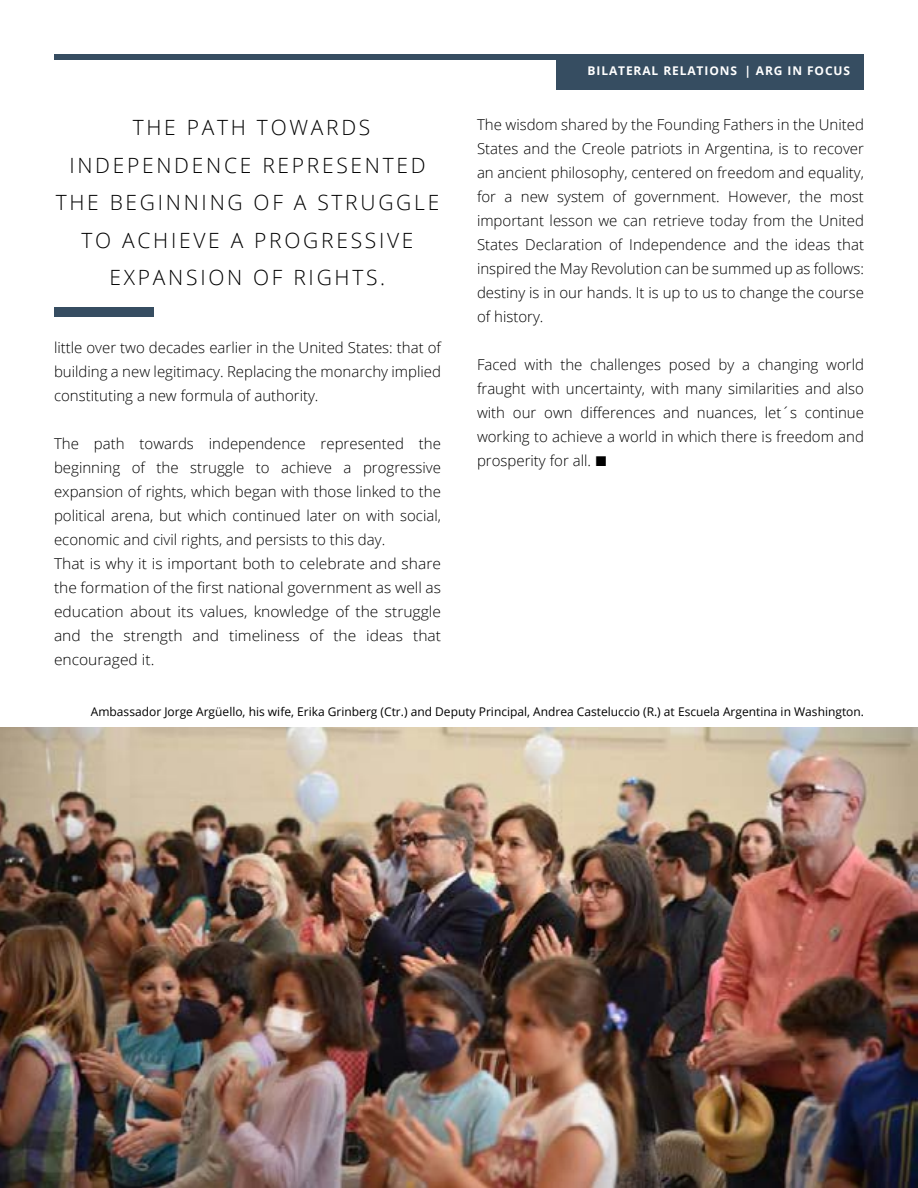
<style>
.page{position:relative;width:918px;height:1188px;background:#fff}
.page>*{position:absolute;margin:0;border:0;box-sizing:border-box;transform-origin:0 0}
.t1{font:300 21px/37.5px "Open Sans";letter-spacing:.13em;color:#000;text-align:center}
.t2{font:300 15px/24px "Open Sans";color:#000;text-align:justify}
.t3{font:12px "Open Sans";color:#000}
.t4{font:700 12px "Open Sans";letter-spacing:.075em;color:#fff}
.s1{font-family:"Arial";font-weight:700;font-size:21px}
</style>
<div class="page">
<div style="left:54px;top:54px;width:810px;height:5px;background:#364d61"></div>
<div style="left:556px;top:54px;width:308px;height:36px;background:#364d61"></div>
<div style="left:54px;top:307px;width:100px;height:9px;background:#364d61"></div>
<img style="left:0;top:728px;width:918px;height:460px">
<h1 class="t1" style="left:56px;top:109px;width:385px">THE PATH TOWARDS<br>INDEPENDENCE REPRESENTED<br>THE BEGINNING OF A STRUGGLE<br>TO ACHIEVE A PROGRESSIVE<br>EXPANSION OF RIGHTS.</h1>
<p class="t2" style="left:54px;top:336px;width:389px">little over two decades earlier in the United States: that of building a new legitimacy. Replacing the monarchy implied constituting a new formula of authority.</p>
<p class="t2" style="left:54px;top:432px;width:389px;text-align:left">The path towards independence represented the beginning of the struggle to achieve a progressive expansion of rights, which began with those linked to the political arena, but which continued later on with social, economic and civil rights, and persists to this day.<br>That is why it is important both to celebrate and share the formation of the first national government as well as education about its values, knowledge of the struggle and the strength and timeliness of the ideas that encouraged it.</p>
<p class="t4" style="left:587px;top:62px;width:126px">BI LATERAL RELATIONS</p>
<p class="t4" style="left:744px;top:62px;width:107px">| ARG IN FOCUS</p>
<p class="t2" style="left:477px;top:112px;width:389px">The wisdom shared by the Founding Fathers in the United States and the Creole patriots in Argentina, is to recover an ancient philosophy, centered on freedom and equality, for a new system of government. However, the most important lesson we can retrieve today from the United States Declaration of Independence and the ideas that inspired the May Revolution can be summed up as follows: destiny is in our hands. It is up to us to change the course of history.</p>
<p class="t2" style="left:477px;top:352px;width:389px">Faced with the challenges posed by a changing world fraught with uncertainty, with many similarities and also with our own differences and nuances, let´s continue working to achieve a world in which there is freedom and prosperity for all. <span class="s1">■</span></p>
<p class="t3" style="left:91px;top:703px;width:775px">Ambassador Jorge Argüello, his wife, Erika Grinberg (Ctr.) and Deputy Principal, Andrea Casteluccio (R.) at Escuela Argentina in Washington.</p>
</div>
